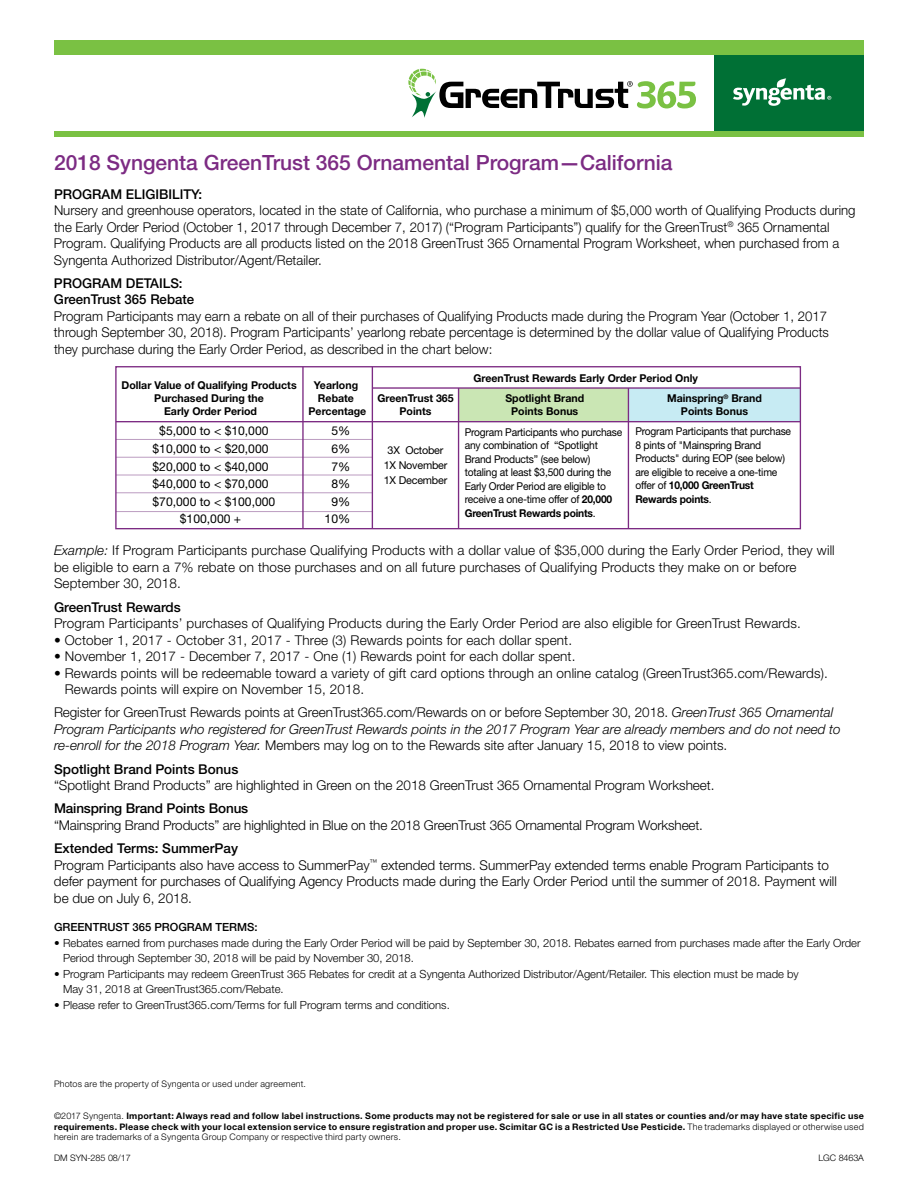
<style>
.page{position:relative;width:918px;height:1188px;background:#fff}
.page>*{position:absolute;margin:0;border:0;box-sizing:border-box;transform-origin:0 0}
.t1{font:500 21px "Helvetica Neue LT Std";color:#7c2b83}
.t2{font:300 13.5px/16.5px "Helvetica Neue LT Std";color:#000}
.t3{font:italic 300 13.5px/16.5px "Helvetica Neue LT Std";color:#000}
.t4{font:500 13.5px/16.5px "Helvetica Neue LT Std";color:#000}
.t5{font:12.15px/17.5px "Helvetica Neue LT Std";color:#000;text-align:center}
.t6{font:300 11.25px/15px "Helvetica Neue LT Std";color:#000}
.t7{font:500 11.25px "Helvetica Neue LT Std";color:#000}
.t8{font:10.8px/13.5px "Helvetica Neue LT Std";letter-spacing:-.02em;color:#000;scale:.95 1}
.t9{font:700 10.8px/12.9px "Helvetica Neue LT Std";color:#000;text-align:center}
.t10{font:10.8px/14.9px "Helvetica Neue LT Std";letter-spacing:-.02em;color:#000;text-align:center}
.t11{font:700 9px/10.5px "Helvetica Neue LT Std";letter-spacing:.03em;color:#000;text-align:justify}
.t12{font:300 9px "Helvetica Neue LT Std";letter-spacing:.02em;color:#000}
.t13{font:300 9px "Helvetica Neue LT Std";letter-spacing:-.01em;color:#000}
.s1{font-weight:700}
.s2{font-style:italic}
.s3{font-style:normal}
.s4{font-weight:500}
.s5{font-weight:300}
</style>
<div class="page">
<div style="left:714px;top:52px;width:150px;height:82px;background:#007035"></div>
<svg style="left:733px;top:78px;width:98px;height:28px"></svg>
<div style="left:54px;top:40px;width:810px;height:15px;background:#7ac143"></div>
<div style="left:54px;top:132px;width:810px;height:5px;background:#7ac143"></div>
<svg style="left:408px;top:69px;width:288px;height:49px"></svg>
<div style="left:459px;top:388px;width:169px;height:34px;background:#cae6b4"></div>
<div style="left:628px;top:388px;width:172px;height:34px;background:#c7ebf3"></div>
<hr style="left:116px;top:439px;width:256px;height:1px;background:#bc9dc1">
<hr style="left:116px;top:421px;width:684px;height:1px;background:#7c2b83">
<hr style="left:372px;top:387px;width:428px;height:2px;background:#7c2b83">
<hr style="left:116px;top:457px;width:256px;height:1px;background:#bc9dc1">
<hr style="left:116px;top:475px;width:256px;height:1px;background:#bc9dc1">
<hr style="left:116px;top:492px;width:256px;height:1px;background:#bc9dc1">
<hr style="left:116px;top:511px;width:256px;height:1px;background:#bc9dc1">
<hr style="left:302px;top:367px;width:2px;height:162px;background:#7c2b83">
<hr style="left:372px;top:367px;width:1px;height:162px;background:#7c2b83">
<hr style="left:458px;top:388px;width:1px;height:141px;background:#7c2b83">
<hr style="left:628px;top:388px;width:1px;height:141px;background:#7c2b83">
<div style="left:115px;top:366px;width:686px;height:163px;border:1px solid #7c2b83"></div>
<h1 class="t1" style="left:54px;top:150px;width:620px">2018 Syngenta GreenTrust 365 Ornamental Program—California</h1>
<p class="t4" style="left:54px;top:185px;width:150px">PROGRAM ELIGIBILITY:</p>
<p class="t2" style="left:54px;top:202px;width:803px">Nursery and greenhouse operators, located in the state of California, who purchase a minimum of $5,000 worth of Qualifying Products during the Early Order Period (October 1, 2017 through December 7, 2017) (“Program Participants”) qualify for the GreenTrust<sup>®</sup> 365 Ornamental Program. Qualifying Products are all products listed on the 2018 GreenTrust 365 Ornamental Program Worksheet, when purchased from a Syngenta Authorized Distributor/Agent/Retailer.</p>
<p class="t4" style="left:54px;top:275px;width:142px">PROGRAM DETAILS:<br>GreenTrust 365 Rebate</p>
<p class="t2" style="left:54px;top:308px;width:776px">Program Participants may earn a rebate on all of their purchases of Qualifying Products made during the Program Year (October 1, 2017 through September 30, 2018). Program Participants’ yearlong rebate percentage is determined by the dollar value of Qualifying Products they purchase during the Early Order Period, as described in the chart below:</p>
<p class="t9" style="left:122px;top:379px;width:177px">Dollar Value of Qualifying Products<br>Purchased During the<br>Early Order Period</p>
<p class="t5" style="left:153px;top:422px;width:124px">$5,000 to &lt; $10,000 $10,000 to &lt; $20,000 $20,000 to &lt; $40,000 $40,000 to &lt; $70,000 $70,000 to &lt; $100,000 $100,000 +</p>
<p class="t9" style="left:309px;top:379px;width:59px">Yearlong<br>Rebate<br>Percentage</p>
<p class="t5" style="left:325px;top:422px;width:27px">5%<br>6%<br>7%<br>8%<br>9%<br>10%</p>
<p class="t9" style="left:377px;top:392px;width:78px">GreenTrust 365<br>Points</p>
<p class="t10" style="left:384px;top:443px;width:65px">3X October<br>1X November<br>1X December</p>
<p class="t9" style="left:473px;top:371px;width:226px">GreenTrust Rewards Early Order Period Only</p>
<p class="t9" style="left:505px;top:392px;width:80px">Spotlight Brand<br>Points Bonus</p>
<p class="t8" style="left:465px;top:425px;width:167px">Program Participants who purchase any combination of “Spotlight<br>Brand Products” (see below) totaling at least $3,500 during the<br>Early Order Period are eligible to receive a one-time offer of <span class="s1">20,000<br>GreenTrust Rewards points</span>.</p>
<p class="t9" style="left:667px;top:392px;width:96px">Mainspring<sup>®</sup> Brand<br>Points Bonus</p>
<p class="t8" style="left:635px;top:425px;width:165px">Program Participants that purchase<br>8 pints of "Mainspring Brand<br>Products" during EOP (see below) are eligible to receive a one-time offer of <span class="s1">10,000 GreenTrust<br>Rewards points</span>.</p>
<p class="t2" style="left:54px;top:542px;width:782px"><span class="s2">Example:</span> If Program Participants purchase Qualifying Products with a dollar value of $35,000 during the Early Order Period, they will be eligible to earn a 7% rebate on those purchases and on all future purchases of Qualifying Products they make on or before<br>September 30, 2018.</p>
<p class="t4" style="left:54px;top:598px;width:128px">GreenTrust Rewards</p>
<p class="t2" style="left:54px;top:615px;width:748px">Program Participants’ purchases of Qualifying Products during the Early Order Period are also eligible for GreenTrust Rewards.</p>
<p class="t2" style="left:54px;top:631px;width:520px">• October 1, 2017 - October 31, 2017 - Three (3) Rewards points for each dollar spent.</p>
<p class="t2" style="left:54px;top:648px;width:523px">• November 1, 2017 - December 7, 2017 - One (1) Rewards point for each dollar spent.</p>
<p class="t2" style="left:65px;top:664px;width:765px;text-indent:-11px">• Rewards points will be redeemable toward a variety of gift card options through an online catalog (GreenTrust365.com/Rewards).<br>Rewards points will expire on November 15, 2018.</p>
<p class="t3" style="left:54px;top:704px;width:788px"><span class="s3">Register for GreenTrust Rewards points at GreenTrust365.com/Rewards on or before September 30, 2018.</span> GreenTrust 365 Ornamental<br>Program Participants who registered for GreenTrust Rewards points in the 2017 Program Year are already members and do not need to re-enroll for the 2018 Program Year. <span class="s3">Members may log on to the Rewards site after January 15, 2018 to view points.</span></p>
<p class="t4" style="left:54px;top:760px;width:186px">Spotlight Brand Points Bonus</p>
<p class="t2" style="left:54px;top:777px;width:662px">“Spotlight Brand Products” are highlighted in Green on the 2018 GreenTrust 365 Ornamental Program Worksheet.</p>
<p class="t4" style="left:54px;top:800px;width:196px">Mainspring Brand Points Bonus</p>
<p class="t2" style="left:54px;top:817px;width:651px">“Mainspring Brand Products” are highlighted in Blue on the 2018 GreenTrust 365 Ornamental Program Worksheet.</p>
<p class="t2" style="left:54px;top:840px;width:784px"><span class="s4">Extended Terms: SummerPay<br></span>Program Participants also have access to SummerPay<sup>™</sup> extended terms. SummerPay extended terms enable Program Participants to defer payment for purchases of Qualifying Agency Products made during the Early Order Period until the summer of 2018. Payment will be due on July 6, 2018.</p>
<p class="t7" style="left:54px;top:920px;width:205px">GREENTRUST 365 PROGRAM TERMS:</p>
<p class="t6" style="left:63px;top:936px;width:799px;text-indent:-9px">• Rebates earned from purchases made during the Early Order Period will be paid by September 30, 2018. Rebates earned from purchases made after the Early Order<br>Period through September 30, 2018 will be paid by November 30, 2018.</p>
<p class="t6" style="left:63px;top:966px;width:737px;text-indent:-9px">• Program Participants may redeem GreenTrust 365 Rebates for credit at a Syngenta Authorized Distributor/Agent/Retailer. This election must be made by<br>May 31, 2018 at GreenTrust365.com/Rebate.</p>
<p class="t6" style="left:54px;top:997px;width:397px">• Please refer to GreenTrust365.com/Terms for full Program terms and conditions.</p>
<p class="t12" style="left:54px;top:1078px;width:254px">Photos are the property of Syngenta or used under agreement.</p>
<p class="t11" style="left:54px;top:1111px;width:812px"><span class="s5">©2017 Syngenta.</span> Important: Always read and follow label instructions. Some products may not be registered for sale or use in all states or counties and/or may have state specific use requirements. Please check with your local extension service to ensure registration and proper use. Scimitar GC is a Restricted Use Pesticide. <span class="s5">The trademarks displayed or otherwise used herein are trademarks of a Syngenta Group Company or respective third party owners.</span></p>
<p class="t13" style="left:54px;top:1152px;width:78px">DM SYN-285 08/17</p>
<p class="t13" style="left:818px;top:1152px;width:47px">LGC 8463A</p>
</div>
